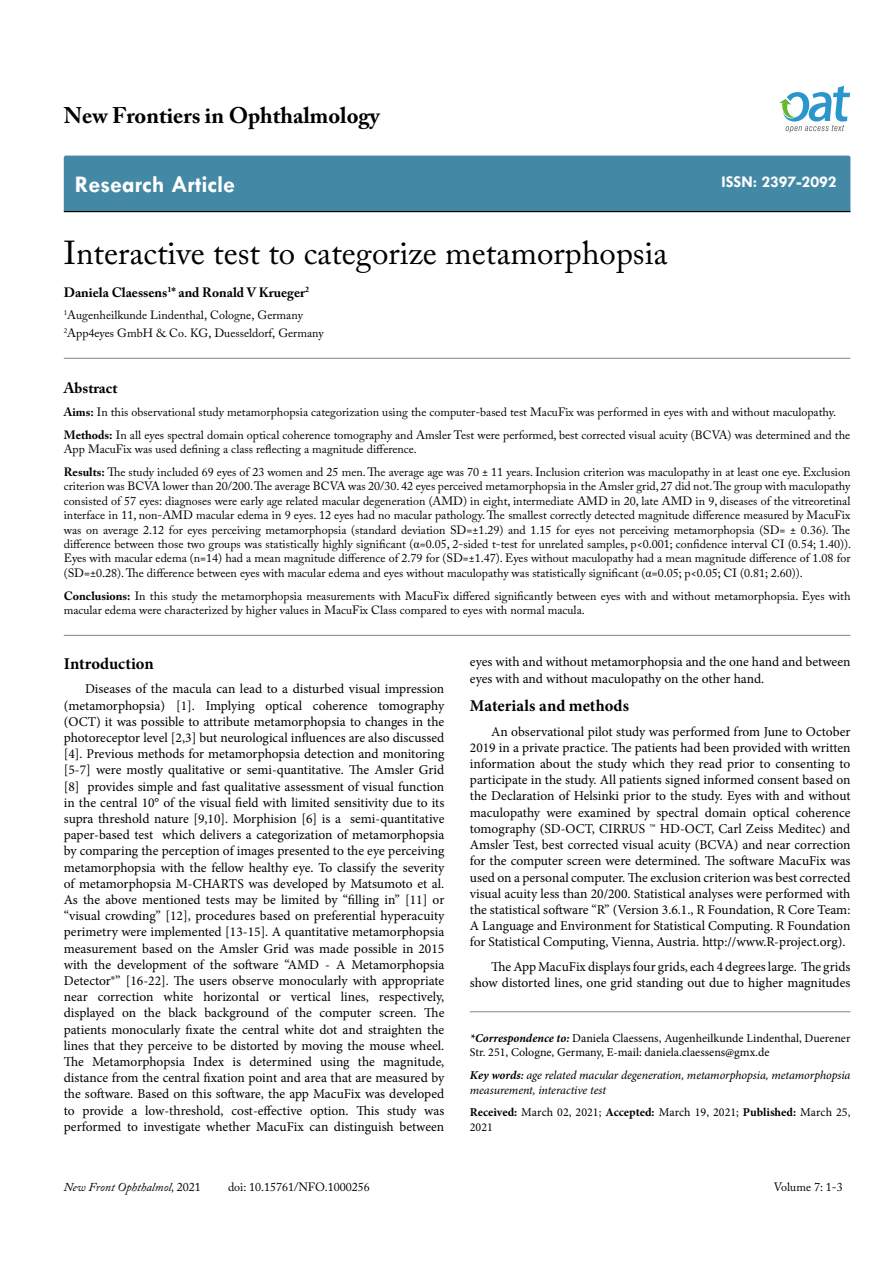
<style>
.page{position:relative;width:893px;height:1263px;background:#fff}
.page>*{position:absolute;margin:0;border:0;box-sizing:border-box;transform-origin:0 0}
.t1{font:33px "Adobe Caslon Pro";color:#000}
.t2{font:700 24px "Tw Cen";color:#fff}
.t3{font:700 22.5px "Adobe Caslon Pro";color:#000}
.t4{font:700 16.5px "Minion Pro";color:#000}
.t5{font:700 16.5px "Tw Cen";color:#fff}
.t6{font:700 15px "Adobe Caslon Pro";color:#000}
.t7{font:13.5px/16.2px "Minion Pro";color:#000;text-align:justify}
.t8{font:700 13.5px "Adobe Caslon Pro";color:#000}
.t9{font:12px/14.4px "Adobe Caslon Pro";color:#000}
.t10{font:12px/14.4px "Minion Pro";color:#000}
.t11{font:italic 12px/14.4px "Minion Pro";letter-spacing:-.005em;color:#000}
.t12{font:italic 12px "Adobe Caslon Pro";color:#000}
.s1{font-weight:700}
.s2{font-family:"Times New Roman"}
.s3{font-weight:700;font-style:italic}
.s4{font-weight:600}
.s5{font-style:normal}
</style>
<div class="page">
<div style="left:64px;top:156px;width:786px;height:55px;background:#4389a5"></div>
<hr style="left:64px;top:211px;width:786px;height:1px;background:#000">
<svg style="left:779px;top:86px;width:71px;height:47px"></svg>
<hr style="left:64px;top:358px;width:786px;height:1px;background:#808285">
<hr style="left:64px;top:635px;width:786px;height:1px;background:#808285">
<hr style="left:470px;top:1011px;width:380px;height:1px;background:#808285">
<h3 class="t3" style="left:64px;top:102px;width:317px">New Frontiers in Ophthalmology</h3>
<h2 class="t2" style="left:75px;top:170px;width:162px">Research Article</h2>
<h1 class="t1" style="left:64px;top:233px;width:605px">Interactive test to categorize metamorphopsia</h1>
<p class="t8" style="left:64px;top:284px;width:247px">Daniela Claessens<sup>1</sup>* and Ronald V Krueger<sup>2</sup></p>
<p class="t9" style="left:64px;top:306px;width:262px;line-height:18px"><sup>1</sup>Augenheilkunde Lindenthal, Cologne, Germany<br><sup>2</sup>App4eyes GmbH &amp; Co. KG, Duesseldorf, Germany</p>
<p class="t5" style="left:721px;top:172px;width:117px">ISSN: 2397-2092</p>
<p class="t6" style="left:64px;top:379px;width:55px">Abstract</p>
<p class="t9" style="left:64px;top:400px;width:788px;line-height:23px"><span class="s1">Aims:</span> In this observational study metamorphopsia categorization using the computer-based test MacuFix was performed in eyes with and without maculopathy.<br><span class="s1">Methods:</span> In all eyes spectral domain optical coherence tomography and Amsler Test were performed, best corrected visual acuity (BCVA) was determined and the</p>
<p class="t9" style="left:64px;top:437px;width:788px;line-height:23px">App MacuFix was used defining a class reflecting a magnitude difference.<br><span class="s1">Results:</span> The study included 69 eyes of 23 women and 25 men. The average age was 70 ± 11 years. Inclusion criterion was maculopathy in at least one eye. Exclusion</p>
<p class="t9" style="left:64px;top:479px;width:789px;text-align:justify">criterion was BCVA lower than 20/200. The average BCVA was 20/30. 42 eyes perceived metamorphopsia in the Amsler grid, 27 did not. The group with maculopathy consisted of 57 eyes: diagnoses were early age related macular degeneration (AMD) in eight, intermediate AMD in 20, late AMD in 9, diseases of the vitreoretinal interface in 11, non-AMD macular edema in 9 eyes. 12 eyes had no macular pathology. The smallest correctly detected magnitude difference measured by MacuFix was on average 2.12 for eyes perceiving metamorphopsia (standard deviation SD=±1.29) and 1.15 for eyes not perceiving metamorphopsia (SD= ± 0.36). The difference between those two groups was statistically highly significant (<span class="s2">α</span>=0.05, 2-sided t-test for unrelated samples, p&lt;0.001; confidence interval CI (0.54; 1.40)).<br>Eyes with macular edema (n=14) had a mean magnitude difference of 2.79 for (SD=±1.47). Eyes without maculopathy had a mean magnitude difference of 1.08 for (SD=±0.28). The difference between eyes with macular edema and eyes without maculopathy was statistically significant (<span class="s2">α</span>=0.05; p&lt;0.05; CI (0.81; 2.60)).</p>
<p class="t9" style="left:64px;top:588px;width:788px"><span class="s1">Conclusions:</span> In this study the metamorphopsia measurements with MacuFix differed significantly between eyes with and without metamorphopsia. Eyes with macular edema were characterized by higher values in MacuFix Class compared to eyes with normal macula.</p>
<p class="t4" style="left:64px;top:652px;width:91px">Introduction</p>
<p class="t7" style="left:64px;top:681px;width:382px;text-indent:21px">Diseases of the macula can lead to a disturbed visual impression (metamorphopsia) [1]. Implying optical coherence tomography (OCT) it was possible to attribute metamorphopsia to changes in the photoreceptor level [2,3] but neurological influences are also discussed [4]. Previous methods for metamorphopsia detection and monitoring [5-7] were mostly qualitative or semi-quantitative. The Amsler Grid [8] provides simple and fast qualitative assessment of visual function in the central 10° of the visual field with limited sensitivity due to its supra threshold nature [9,10]. Morphision [6] is a semi-quantitative paper-based test which delivers a categorization of metamorphopsia by comparing the perception of images presented to the eye perceiving metamorphopsia with the fellow healthy eye. To classify the severity of metamorphopsia M-CHARTS was developed by Matsumoto et al.<br>As the above mentioned tests may be limited by “filling in” [11] or “visual crowding” [12], procedures based on preferential hyperacuity perimetry were implemented [13-15]. A quantitative metamorphopsia measurement based on the Amsler Grid was made possible in 2015 with the development of the software “AMD - A Metamorphopsia Detector®” [16-22]. The users observe monocularly with appropriate near correction white horizontal or vertical lines, respectively, displayed on the black background of the computer screen. The patients monocularly fixate the central white dot and straighten the lines that they perceive to be distorted by moving the mouse wheel.<br>The Metamorphopsia Index is determined using the magnitude, distance from the central fixation point and area that are measured by the software. Based on this software, the app MacuFix was developed to provide a low-threshold, cost-effective option. This study was performed to investigate whether MacuFix can distinguish between</p>
<p class="t7" style="left:470px;top:654px;width:382px">eyes with and without metamorphopsia and the one hand and between eyes with and without maculopathy on the other hand.</p>
<p class="t4" style="left:470px;top:694px;width:161px">Materials and methods</p>
<p class="t7" style="left:470px;top:723px;width:382px;text-indent:21px">An observational pilot study was performed from June to October 2019 in a private practice. The patients had been provided with written information about the study which they read prior to consenting to participate in the study. All patients signed informed consent based on the Declaration of Helsinki prior to the study. Eyes with and without maculopathy were examined by spectral domain optical coherence tomography (SD-OCT, CIRRUS ™ HD-OCT, Carl Zeiss Meditec) and Amsler Test, best corrected visual acuity (BCVA) and near correction for the computer screen were determined. The software MacuFix was used on a personal computer. The exclusion criterion was best corrected visual acuity less than 20/200. Statistical analyses were performed with the statistical software “R” (Version 3.6.1., R Foundation, R Core Team:<br>A Language and Environment for Statistical Computing. R Foundation for Statistical Computing, Vienna, Austria. http://www.R-project.org).</p>
<p class="t7" style="left:470px;top:959px;width:382px;text-align:right">The App MacuFix displays four grids, each 4 degrees large. The grids show distorted lines, one grid standing out due to higher magnitudes</p>
<p class="t10" style="left:470px;top:1031px;width:382px"><span class="s3">*Correspondence to:</span> Daniela Claessens, Augenheilkunde Lindenthal, Duerener<br>Str. 251, Cologne, Germany, E-mail: daniela.claessens@gmx.de</p>
<p class="t11" style="left:470px;top:1068px;width:382px"><span class="s1">Key words</span><span class="s4">:</span> age related macular degeneration, metamorphopsia, metamorphopsia measurement, interactive test</p>
<p class="t10" style="left:470px;top:1105px;width:382px"><span class="s1">Received:</span> March 02, 2021; <span class="s1">Accepted:</span> March 19, 2021; <span class="s1">Published:</span> March 25,<br>2021</p>
<p class="t12" style="left:64px;top:1180px;width:139px">New Front Ophthalmol, <span class="s5">2021</span></p>
<p class="t9" style="left:228px;top:1180px;width:143px">doi: 10.15761/NFO.1000256</p>
<p class="t9" style="left:774px;top:1180px;width:71px">Volume 7: 1-3</p>
</div>
